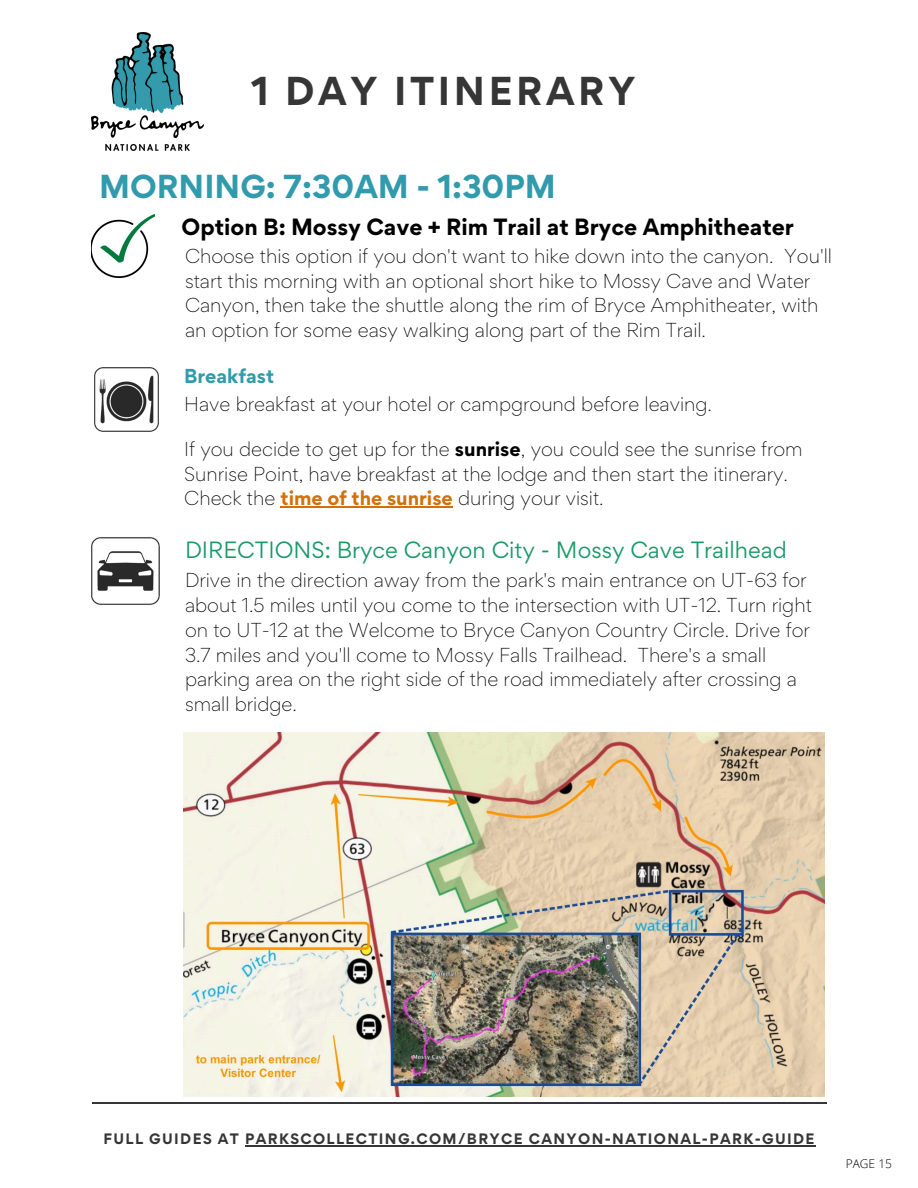
<style>
.page{position:relative;width:918px;height:1188px;background:#fff}
.page>*{position:absolute;margin:0;border:0;box-sizing:border-box;transform-origin:0 0}
.t1{font:700 36px "Gordita";letter-spacing:.1em;color:#373636}
.t2{font:700 29.7px "Gordita";color:#319bad}
.t3{font:21px "Gordita";color:#1b9a68}
.t4{font:700 21px "Gordita";color:#000}
.t5{font:300 18px/24.8px "Gordita";color:#000}
.t6{font:700 18px "Gordita";color:#319bad}
.t7{font:700 13.5px "Gordita";letter-spacing:.1em;color:#373636}
.t8{font:300 12px "Open Sans";color:#000}
.s1{font-weight:700}
.s2{font-weight:700;color:#d1710d}
</style>
<div class="page">
<hr style="left:92px;top:1102px;width:734px;height:2px;background:#373636">
<img style="left:92px;top:33px;width:111px;height:118px">
<img style="left:95px;top:367px;width:64px;height:64px">
<img style="left:92px;top:537px;width:67px;height:68px">
<img style="left:184px;top:733px;width:641px;height:363px">
<hr style="left:245px;top:1145px;width:571px;height:1px;background:#373636">
<img style="left:92px;top:215px;width:63px;height:63px">
<hr style="left:281px;top:506px;width:172px;height:2px;background:#d1710d">
<p class="t1" style="left:251px;top:67px;width:386px">1 DAY ITINERARY</p>
<p class="t2" style="left:99px;top:167px;width:458px">MORNING: 7:30AM - 1:30PM</p>
<h4 class="t4" style="left:181px;top:213px;width:614px">Option B: Mossy Cave + Rim Trail at Bryce Amphitheater</h4>
<h6 class="t5" style="left:185px;top:243px;width:649px">Choose this option if you don't want to hike down into the canyon. You'll start this morning with an optional short hike to Mossy Cave and Water Canyon, then take the shuttle along the rim of Bryce Amphitheater, with an option for some easy walking along part of the Rim Trail.</h6>
<h5 class="t6" style="left:184px;top:364px;width:92px">Breakfast</h5>
<p class="t5" style="left:184px;top:391px;width:529px">Have breakfast at your hotel or campground before leaving.</p>
<p class="t5" style="left:184px;top:436px;width:620px">If you decide to get up for the <span class="s1">sunrise</span>, you could see the sunrise from<br>Sunrise Point, have breakfast at the lodge and then start the itinerary.<br>Check the <span class="s2">time of the sunrise</span> during your visit.</p>
<h6 class="t3" style="left:185px;top:535px;width:603px">DIRECTIONS: Bryce Canyon City - Mossy Cave Trailhead</h6>
<h6 class="t5" style="left:185px;top:568px;width:628px">Drive in the direction away from the park's main entrance on UT-63 for about 1.5 miles until you come to the intersection with UT-12. Turn right on to UT-12 at the Welcome to Bryce Canyon Country Circle. Drive for 3.7 miles and you'll come to Mossy Falls Trailhead. There's a small parking area on the right side of the road immediately after crossing a small bridge.</h6>
<p class="t7" style="left:103px;top:1129px;width:713px">FULL GUIDES AT PARKSCOLLECTING.COM/BRYCE CANYON-NATIONAL-PARK-GUIDE</p>
<h3 class="t8" style="left:846px;top:1155px;width:48px">PAGE 15</h3>
</div>
